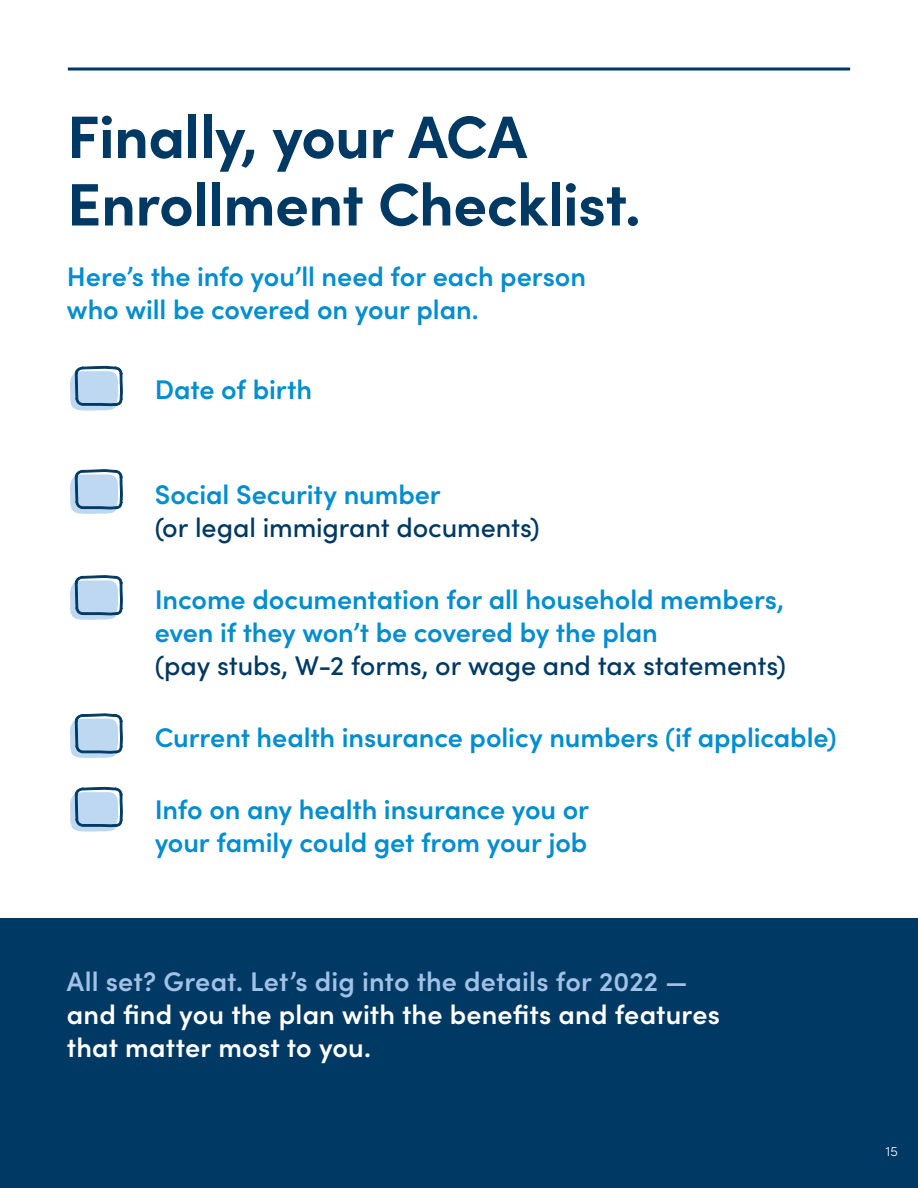
<style>
.page{position:relative;width:918px;height:1188px;background:#fff}
.page>*{position:absolute;margin:0;border:0;box-sizing:border-box;transform-origin:0 0}
.En_H1{font:700 60px/67.5px "Sofia Pro";letter-spacing:-.01em;color:#003963}
.En_P5_checklist_Sofi{font:600 27px/33px "Sofia Pro";letter-spacing:-.005em;color:#008dd1}
.En_H2_Sofia_Semibold{font:600 27px/33px "Sofia Pro";letter-spacing:.005em;color:#fff}
.En_P4_Sofia_Bold_18{font:600 27px/33px "Sofia Pro";letter-spacing:-.005em;color:#008dd1}
.En_P5_checklist_Sofi-2{font:500 27px/33px "Sofia Pro";letter-spacing:-.005em;color:#003963}
.t1{font:300 13.5px "Sofia Pro";color:#fff}
.s1{font-weight:600;color:#008dd1}
.s2{font-weight:500;color:#003963}
.s3{color:#a1c1e6}
</style>
<div class="page">
<hr style="left:68px;top:68px;width:782px;height:2px;background:#003963">
<svg style="left:70px;top:365px;width:53px;height:46px"></svg>
<svg style="left:70px;top:469px;width:53px;height:45px"></svg>
<svg style="left:70px;top:575px;width:53px;height:45px"></svg>
<svg style="left:70px;top:713px;width:53px;height:45px"></svg>
<svg style="left:70px;top:786px;width:53px;height:46px"></svg>
<div style="left:0;top:918px;width:918px;height:270px;background:#003963"></div>
<h1 class="En_H1" style="left:67px;top:98px;width:575px">Finally, your ACA<br>Enrollment Checklist.</h1>
<p class="En_P4_Sofia_Bold_18" style="left:67px;top:258px;width:521px">Here’s the info you’ll need for each person who will be covered on your plan.</p>
<p class="En_P5_checklist_Sofi" style="left:155px;top:371px;width:159px">Date of birth</p>
<p class="En_P5_checklist_Sofi-2" style="left:155px;top:476px;width:387px"><span class="s1">Social Security number<br></span>(or legal immigrant documents)</p>
<p class="En_P5_checklist_Sofi" style="left:155px;top:581px;width:633px">Income documentation for all household members, even if they won’t be covered by the plan<br><span class="s2">(pay stubs, W-2 forms, or wage and tax statements)</span></p>
<p class="En_P5_checklist_Sofi" style="left:155px;top:719px;width:683px">Current health insurance policy numbers (if applicable)</p>
<p class="En_P5_checklist_Sofi" style="left:155px;top:791px;width:436px">Info on any health insurance you or your family could get from your job</p>
<h2 class="En_H2_Sofia_Semibold" style="left:67px;top:964px;width:655px"><span class="s3">All set? Great. Let’s dig into the details for 2022 — </span>and find you the plan with the benefits and features that matter most to you.</h2>
<p class="t1" style="left:886px;top:1141px;width:13px">15</p>
</div>
